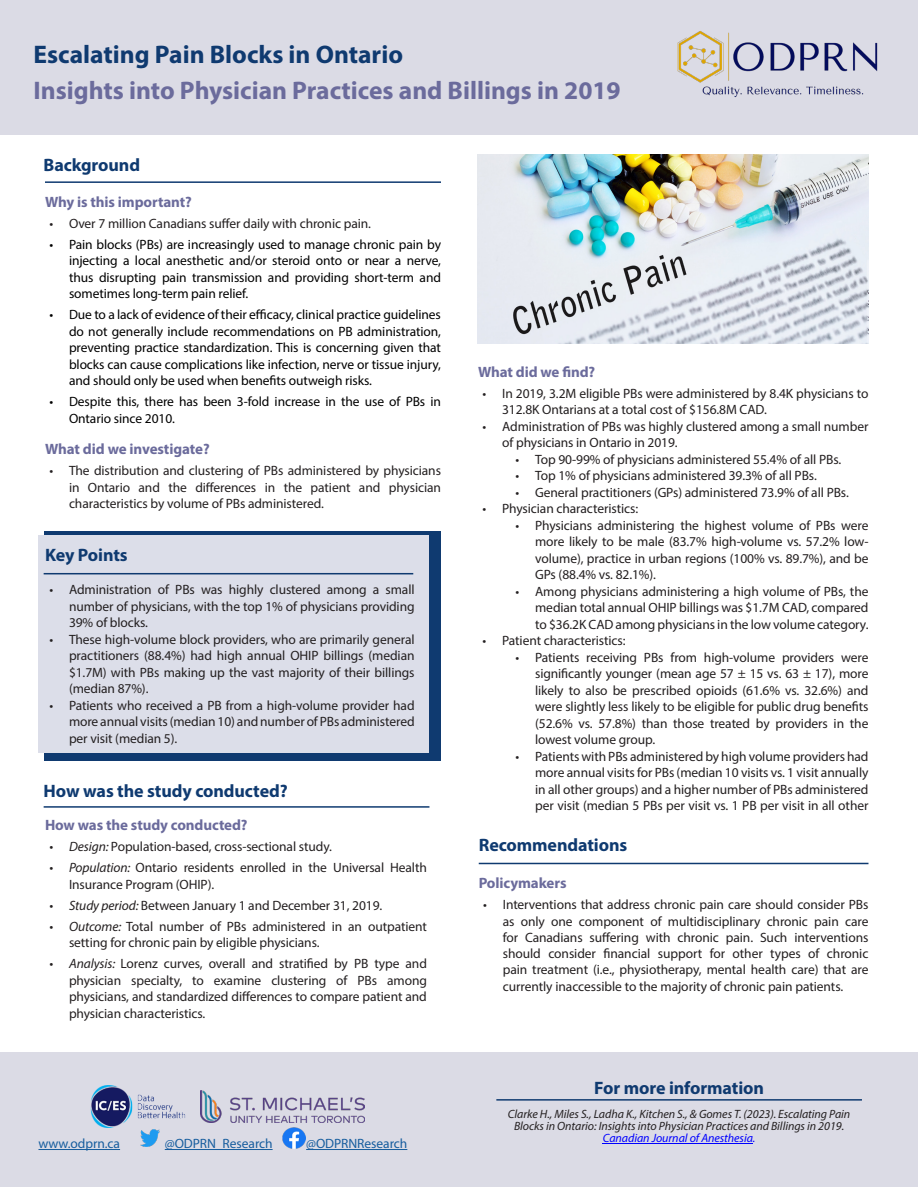
<style>
.page{position:relative;width:918px;height:1188px;background:#fff}
.page>*{position:absolute;margin:0;border:0;box-sizing:border-box;transform-origin:0 0}
.t1{font:700 25.5px "Myriad Pro";color:#6b6b9c}
.t2{font:700 25.5px "Myriad Pro";color:#0f3a70}
.Body{font:700 18px "Myriad Pro";letter-spacing:-.005em;color:#0f3a70}
.Body-2{font:700 15px "Myriad Pro";letter-spacing:-.005em;color:#6b6b9c}
.t3{font:13.5px/16.5px "Myriad Pro";letter-spacing:-.005em;color:#231f20;text-align:justify}
.t4{font:13.5px/16.5px "Myriad Pro";letter-spacing:-.005em;color:#000;text-align:justify}
.Body-3{font:13.5px "Myriad Pro";letter-spacing:-.005em;color:#175d9e}
.Body-4{font:italic 12px/12px "Myriad Pro";letter-spacing:-.005em;color:#231f20;text-align:center}
.s1{font-style:italic}
.s2{color:#00f}
</style>
<div class="page">
<div style="left:0;top:1052px;width:918px;height:135px;background:#dbdbe5"></div>
<div style="left:44px;top:531px;width:397px;height:230px;background:#0f3a70"></div>
<div style="left:38px;top:535px;width:391px;height:218px;background:#dcdee9"></div>
<div style="left:0;top:0;width:918px;height:135px;background:#dbdbe5"></div>
<hr style="left:45px;top:181px;width:396px;height:2px;background:#0f3a70">
<hr style="left:38px;top:1149px;width:82px;height:1px;background:#175d9e">
<hr style="left:165px;top:1149px;width:108px;height:1px;background:#175d9e">
<hr style="left:306px;top:1149px;width:101px;height:1px;background:#175d9e">
<hr style="left:44px;top:806px;width:385px;height:2px;background:#0f3a70">
<hr style="left:44px;top:573px;width:369px;height:1px;background:#0f3a70">
<hr style="left:496px;top:1099px;width:366px;height:2px;background:#0f3a70">
<img style="left:478px;top:155px;width:390px;height:189px">
<img style="left:677px;top:31px;width:201px;height:66px">
<img style="left:200px;top:1090px;width:164px;height:33px">
<img style="left:91px;top:1086px;width:95px;height:41px">
<img style="left:140px;top:1129px;width:20px;height:18px">
<img style="left:282px;top:1128px;width:24px;height:21px">
<hr style="left:479px;top:863px;width:389px;height:1px;background:#0f3a70">
<hr style="left:603px;top:1144px;width:150px;height:1px;background:#00f">
<h1 class="t2" style="left:33px;top:38px;width:371px">Escalating Pain Blocks in Ontario</h1>
<h1 class="t1" style="left:33px;top:74px;width:589px">Insights into Physician Practices and Billings in 2019</h1>
<h2 class="Body" style="left:44px;top:153px;width:98px">Background</h2>
<p class="Body-2" style="left:45px;top:192px;width:148px">Why is this important?</p>
<p class="t3" style="left:50px;top:215px;width:323px">• Over 7 million Canadians suffer daily with chronic pain.</p>
<p class="t4" style="left:69px;top:236px;width:374px;text-indent:-20px">• Pain blocks (PBs) are increasingly used to manage chronic pain by injecting a local anesthetic and/or steroid onto or near a nerve, thus disrupting pain transmission and providing short-term and sometimes long-term pain relief.</p>
<p class="t4" style="left:69px;top:306px;width:374px;text-indent:-20px">• Due to a lack of evidence of their efficacy, clinical practice guidelines do not generally include recommendations on PB administration, preventing practice standardization. This is concerning given that blocks can cause complications like infection, nerve or tissue injury, and should only be used when benefits outweigh risks.</p>
<p class="t4" style="left:69px;top:393px;width:374px;text-indent:-20px">• Despite this, there has been 3-fold increase in the use of PBs in<br>Ontario since 2010.</p>
<h2 class="Body-2" style="left:45px;top:440px;width:166px">What did we investigate?</h2>
<p class="t3" style="left:69px;top:462px;width:374px;text-indent:-20px">• The distribution and clustering of PBs administered by physicians in Ontario and the differences in the patient and physician characteristics by volume of PBs administered.</p>
<h2 class="Body" style="left:45px;top:544px;width:84px">Key Points</h2>
<p class="t3" style="left:69px;top:581px;width:347px;text-indent:-20px">• Administration of PBs was highly clustered among a small number of physicians, with the top 1% of physicians providing 39% of blocks.</p>
<p class="t3" style="left:69px;top:631px;width:347px;text-indent:-20px">• These high-volume block providers, who are primarily general practitioners (88.4%) had high annual OHIP billings (median $1.7M) with PBs making up the vast majority of their billings (median 87%).</p>
<p class="t3" style="left:69px;top:697px;width:347px;text-indent:-20px">• Patients who received a PB from a high-volume provider had more annual visits (median 10) and number of PBs administered per visit (median 5).</p>
<h2 class="Body" style="left:44px;top:779px;width:246px">How was the study conducted?</h2>
<p class="Body-2" style="left:45px;top:815px;width:204px">How was the study conducted?</p>
<p class="t3" style="left:50px;top:838px;width:284px"><span class="s1">• Design:</span> Population-based, cross-sectional study.</p>
<p class="t3" style="left:69px;top:859px;width:359px;text-indent:-20px"><span class="s1">• Population:</span> Ontario residents enrolled in the Universal Health<br>Insurance Program (OHIP).</p>
<p class="t3" style="left:50px;top:897px;width:334px"><span class="s1">• Study period:</span> Between January 1 and December 31, 2019.</p>
<p class="t3" style="left:69px;top:918px;width:359px;text-indent:-20px"><span class="s1">• Outcome:</span> Total number of PBs administered in an outpatient setting for chronic pain by eligible physicians.</p>
<p class="t3" style="left:69px;top:955px;width:359px;text-indent:-20px"><span class="s1">• Analysis:</span> Lorenz curves, overall and stratified by PB type and physician specialty, to examine clustering of PBs among physicians, and standardized differences to compare patient and physician characteristics.</p>
<p class="Body-3" style="left:38px;top:1135px;width:83px">www.odprn.ca</p>
<p class="Body-3" style="left:165px;top:1135px;width:109px">@ODPRN_Research</p>
<p class="Body-3" style="left:306px;top:1135px;width:103px">@ODPRNResearch</p>
<p class="Body-2" style="left:478px;top:362px;width:119px">What did we find?</p>
<p class="t3" style="left:502px;top:385px;width:368px;text-indent:-20px">• In 2019, 3.2M eligible PBs were administered by 8.4K physicians to<br>312.8K Ontarians at a total cost of $156.8M CAD.</p>
<p class="t3" style="left:502px;top:418px;width:368px;text-indent:-20px">• Administration of PBs was highly clustered among a small number of physicians in Ontario in 2019.</p>
<p class="t3" style="left:516px;top:451px;width:327px">• Top 90-99% of physicians administered 55.4% of all PBs.</p>
<p class="t3" style="left:516px;top:467px;width:303px">• Top 1% of physicians administered 39.3% of all PBs.</p>
<p class="t3" style="left:516px;top:484px;width:335px">• General practitioners (GPs) administered 73.9% of all PBs.</p>
<p class="t3" style="left:483px;top:500px;width:157px">• Physician characteristics:</p>
<p class="t3" style="left:535px;top:517px;width:335px;text-indent:-20px">• Physicians administering the highest volume of PBs were more likely to be male (83.7% high-volume vs. 57.2% low&shy;volume), practice in urban regions (100% vs. 89.7%), and be GPs (88.4% vs. 82.1%).</p>
<p class="t3" style="left:535px;top:583px;width:335px;text-indent:-20px">• Among physicians administering a high volume of PBs, the median total annual OHIP billings was $1.7M CAD, compared to $36.2K CAD among physicians in the low volume category.</p>
<p class="t3" style="left:483px;top:632px;width:144px">• Patient characteristics:</p>
<p class="t3" style="left:535px;top:649px;width:335px;text-indent:-20px">• Patients receiving PBs from high-volume providers were significantly younger (mean age 57 ± 15 vs. 63 ± 17), more likely to also be prescribed opioids (61.6% vs. 32.6%) and were slightly less likely to be eligible for public drug benefits (52.6% vs. 57.8%) than those treated by providers in the lowest volume group.</p>
<p class="t3" style="left:535px;top:748px;width:335px;text-indent:-20px">• Patients with PBs administered by high volume providers had more annual visits for PBs (median 10 visits vs. 1 visit annually in all other groups) and a higher number of PBs administered per visit (median 5 PBs per visit vs. 1 PB per visit in all other</p>
<h2 class="Body" style="left:479px;top:834px;width:150px">Recommendations</h2>
<p class="Body-2" style="left:479px;top:873px;width:89px">Policymakers</p>
<p class="t3" style="left:503px;top:896px;width:367px;text-indent:-20px">• Interventions that address chronic pain care should consider PBs as only one component of multidisciplinary chronic pain care for Canadians suffering with chronic pain. Such interventions should consider financial support for other types of chronic pain treatment (i.e., physiotherapy, mental health care) that are currently inaccessible to the majority of chronic pain patients.</p>
<p class="Body" style="left:594px;top:1076px;width:171px">For more information</p>
<p class="Body-4" style="left:508px;top:1107px;width:344px">Clarke H., Miles S., Ladha K., Kitchen S., &amp; Gomes T. (2023). Escalating Pain<br>Blocks in Ontario: Insights into Physician Practices and Billings in 2019.<br><span class="s2">Canadian Journal of Anesthesia.</span></p>
</div>
